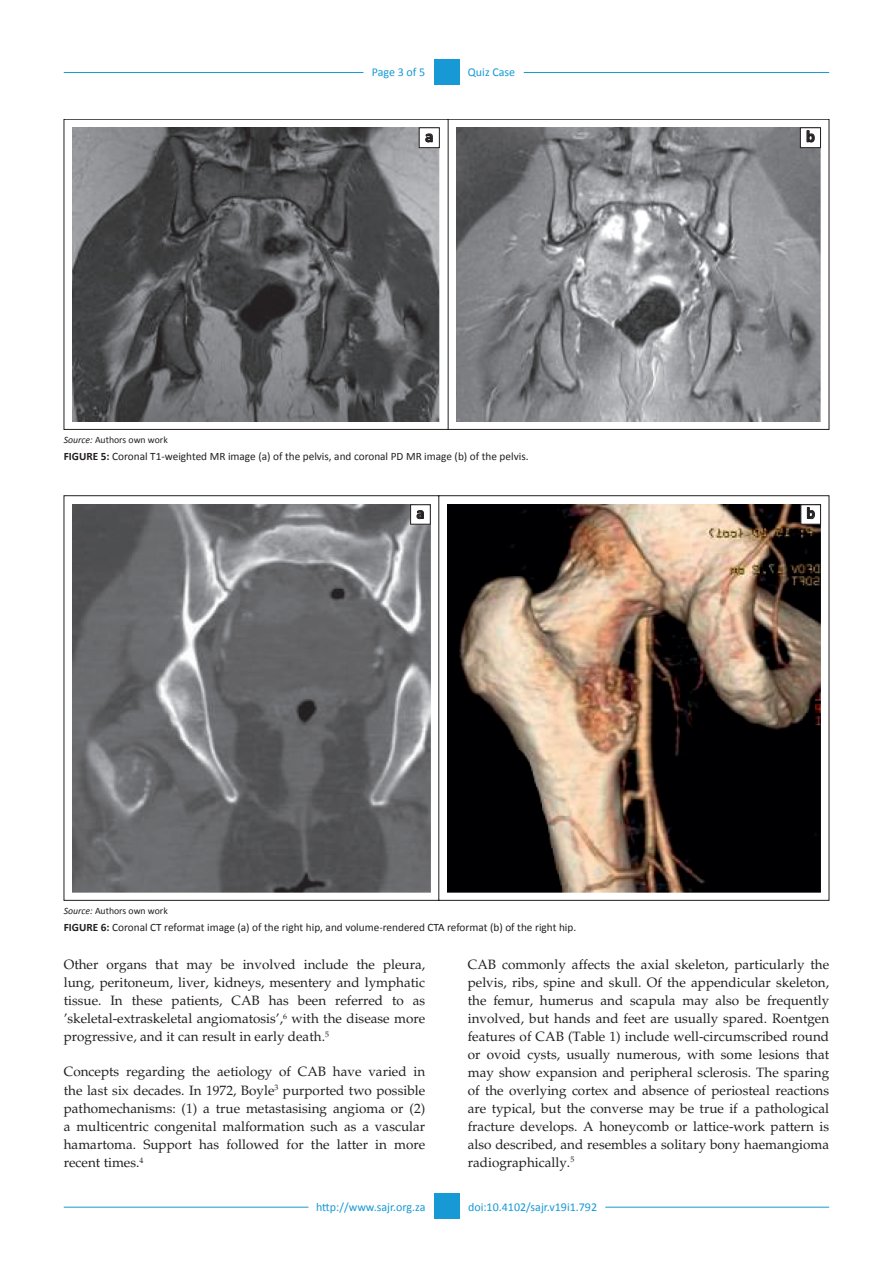
<style>
.page{position:relative;width:893px;height:1263px;background:#fff}
.page>*{position:absolute;margin:0;border:0;box-sizing:border-box;transform-origin:0 0}
.t1{font:700 16.5px "Calibri";color:#231f20}
.t2{font:700 16.2px "Calibri";color:#231f20}
.Text{font:13.5px/18px "Palatino";color:#231f20;text-align:justify}
.RRH_Bottom{font:12px "Calibri";color:#1799d5}
.LRH_Bottom{font:12px "Calibri";color:#1799d5}
.LRH{font:12px "Calibri";letter-spacing:-.005em;color:#1799d5}
.RRH{font:12px "Calibri";color:#1799d5}
.Figure_caption{font:11.25px "Calibri";color:#231f20}
.Fig_source{font:9.75px "Calibri";color:#231f20}
.s1{font-style:italic}
.s2{font-weight:700}
</style>
<div class="page">
<div style="left:434px;top:59px;width:25px;height:26px;background:#1799d5"></div>
<hr style="left:64px;top:72px;width:299px;height:1px;background:#1799d5">
<hr style="left:524px;top:72px;width:305px;height:1px;background:#1799d5">
<hr style="left:64px;top:1207px;width:244px;height:1px;background:#1799d5">
<hr style="left:605px;top:1207px;width:224px;height:1px;background:#1799d5">
<div style="left:434px;top:1193px;width:25px;height:26px;background:#1799d5"></div>
<svg style="left:64px;top:119px;width:765px;height:311px;background:#7c7d7f"></svg>
<img style="left:64px;top:495px;width:765px;height:405px">
<p class="LRH" style="left:372px;top:65px;width:55px">Page 3 of 5</p>
<p class="RRH" style="left:468px;top:65px;width:49px">Quiz Case</p>
<p class="t1" style="left:425px;top:126px;width:10px">a</p>
<p class="t1" style="left:806px;top:126px;width:10px">b</p>
<p class="Fig_source" style="left:64px;top:434px;width:106px"><span class="s1">Source:</span> Authors own work</p>
<p class="Figure_caption" style="left:64px;top:449px;width:466px"><span class="s2">FIGURE 5:</span> Coronal T1-weighted MR image (a) of the pelvis, and coronal PD MR image (b) of the pelvis.</p>
<p class="t2" style="left:416px;top:503px;width:9px">a</p>
<p class="t2" style="left:806px;top:503px;width:10px">b</p>
<p class="Fig_source" style="left:64px;top:905px;width:106px"><span class="s1">Source:</span> Authors own work</p>
<p class="Figure_caption" style="left:64px;top:920px;width:514px"><span class="s2">FIGURE 6:</span> Coronal CT reformat image (a) of the right hip, and volume-rendered CTA reformat (b) of the right hip.</p>
<p class="Text" style="left:64px;top:955px;width:363px">Other organs that may be involved include the pleura, lung, peritoneum, liver, kidneys, mesentery and lymphatic tissue. In these patients, CAB has been referred to as ’skeletal-extraskeletal angiomatosis’,<sup>6</sup> with the disease more progressive, and it can result in early death.<sup>5</sup></p>
<p class="Text" style="left:64px;top:1063px;width:363px">Concepts regarding the aetiology of CAB have varied in the last six decades. In 1972, Boyle<sup>3</sup> purported two possible pathomechanisms: (1) a true metastasising angioma or (2) a multicentric congenital malformation such as a vascular hamartoma. Support has followed for the latter in more recent times.<sup>4</sup></p>
<p class="Text" style="left:468px;top:955px;width:363px">CAB commonly affects the axial skeleton, particularly the pelvis, ribs, spine and skull. Of the appendicular skeleton, the femur, humerus and scapula may also be frequently involved, but hands and feet are usually spared. Roentgen features of CAB (Table 1) include well-circumscribed round or ovoid cysts, usually numerous, with some lesions that may show expansion and peripheral sclerosis. The sparing of the overlying cortex and absence of periosteal reactions are typical, but the converse may be true if a pathological fracture develops. A honeycomb or lattice-work pattern is also described, and resembles a solitary bony haemangioma radiographically.<sup>5</sup></p>
<p class="LRH_Bottom" style="left:316px;top:1200px;width:111px">http://www.sajr.org.za</p>
<p class="RRH_Bottom" style="left:468px;top:1200px;width:131px">doi:10.4102/sajr.v19i1.792</p>
</div>
